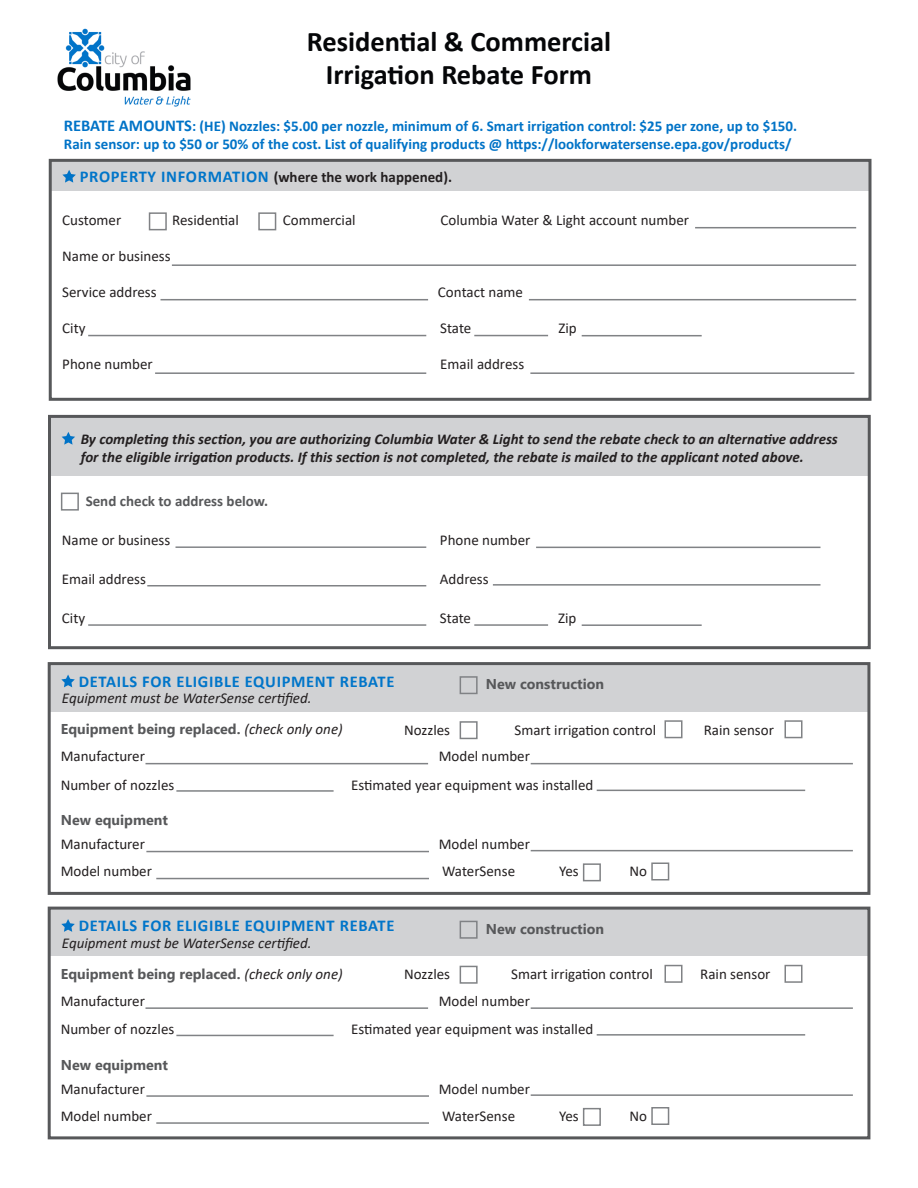
<style>
.page{position:relative;width:918px;height:1188px;background:#fff}
.page>*{position:absolute;margin:0;border:0;box-sizing:border-box;transform-origin:0 0}
.t1{font:700 28.5px/32.4px "Calibri";color:#050608;text-align:center}
.t2{font:700 16.5px "Calibri";letter-spacing:.04em;color:#0075c9}
.t3{font:15px "Calibri";color:#231f20}
.t4{font:italic 700 15px/18px "Calibri";color:#231f20}
.t5{font:700 15px/18px "Calibri";color:#0073c7}
.t6{font:italic 15px "Calibri";color:#231f20}
.t7{font:700 15px "Calibri";color:#231f20}
.t8{font:700 15px "Calibri";color:#57585a}
.t9{font:700 14.25px "Segoe UI";color:#57585a}
.s1{font-size:16.5px}
.s2{font-size:16.5px;color:#0075c9}
.s3{font-family:"Calibri";font-weight:400;font-style:italic;font-size:15px;color:#231f20}
</style>
<div class="page">
<div style="left:51px;top:160px;width:820px;height:31px;background:#d1d2d4"></div>
<img style="left:57px;top:28px;width:134px;height:79px">
<hr style="left:155px;top:372px;width:271px;height:2px;background:#808285">
<div style="left:149px;top:212px;width:18px;height:18px;border:2px solid #808285"></div>
<div style="left:258px;top:212px;width:18px;height:18px;border:2px solid #808285"></div>
<hr style="left:172px;top:264px;width:684px;height:2px;background:#808285">
<hr style="left:160px;top:299px;width:268px;height:1px;background:#808285">
<hr style="left:530px;top:372px;width:324px;height:2px;background:#808285">
<hr style="left:695px;top:227px;width:161px;height:1px;background:#808285">
<hr style="left:88px;top:335px;width:338px;height:1px;background:#808285">
<hr style="left:474px;top:335px;width:74px;height:1px;background:#808285">
<hr style="left:582px;top:335px;width:120px;height:1px;background:#808285">
<hr style="left:529px;top:299px;width:327px;height:1px;background:#808285">
<div style="left:49px;top:159px;width:823px;height:242px;border:3px solid #57585a"></div>
<svg style="left:62px;top:170px;width:14px;height:13px"></svg>
<div style="left:50px;top:417px;width:820px;height:59px;background:#d1d2d4"></div>
<div style="left:48px;top:415px;width:823px;height:234px;border:3px solid #57585a"></div>
<svg style="left:62px;top:432px;width:13px;height:13px"></svg>
<hr style="left:176px;top:546px;width:250px;height:2px;background:#808285">
<hr style="left:536px;top:547px;width:284px;height:1px;background:#808285">
<hr style="left:147px;top:585px;width:279px;height:1px;background:#808285">
<hr style="left:493px;top:584px;width:327px;height:2px;background:#808285">
<hr style="left:88px;top:624px;width:338px;height:2px;background:#808285">
<hr style="left:474px;top:624px;width:74px;height:2px;background:#808285">
<hr style="left:582px;top:624px;width:120px;height:2px;background:#808285">
<div style="left:61px;top:493px;width:18px;height:18px;border:2px solid #808285"></div>
<div style="left:49px;top:663px;width:820px;height:49px;background:#d1d2d4"></div>
<div style="left:583px;top:863px;width:18px;height:18px;border:2px solid #808285"></div>
<hr style="left:146px;top:763px;width:282px;height:1px;background:#808285">
<div style="left:651px;top:862px;width:18px;height:18px;border:2px solid #808285"></div>
<svg style="left:61px;top:675px;width:14px;height:12px"></svg>
<hr style="left:597px;top:790px;width:208px;height:1px;background:#808285">
<hr style="left:176px;top:790px;width:158px;height:2px;background:#808285">
<hr style="left:531px;top:763px;width:322px;height:1px;background:#808285">
<hr style="left:146px;top:851px;width:283px;height:1px;background:#808285">
<hr style="left:531px;top:850px;width:322px;height:1px;background:#808285">
<hr style="left:156px;top:878px;width:273px;height:1px;background:#808285">
<div style="left:460px;top:721px;width:18px;height:18px;border:2px solid #808285"></div>
<div style="left:664px;top:720px;width:18px;height:18px;border:2px solid #808285"></div>
<div style="left:784px;top:720px;width:18px;height:18px;border:2px solid #808285"></div>
<div style="left:460px;top:676px;width:18px;height:18px;border:2px solid #808285"></div>
<div style="left:49px;top:908px;width:820px;height:48px;background:#d1d2d4"></div>
<div style="left:583px;top:1108px;width:18px;height:18px;border:2px solid #808285"></div>
<hr style="left:146px;top:1007px;width:282px;height:2px;background:#808285">
<div style="left:651px;top:1107px;width:18px;height:18px;border:2px solid #808285"></div>
<svg style="left:61px;top:919px;width:14px;height:13px"></svg>
<hr style="left:597px;top:1034px;width:208px;height:2px;background:#808285">
<hr style="left:176px;top:1035px;width:158px;height:1px;background:#808285">
<hr style="left:531px;top:1007px;width:322px;height:2px;background:#808285">
<hr style="left:146px;top:1095px;width:283px;height:2px;background:#808285">
<hr style="left:531px;top:1094px;width:322px;height:2px;background:#808285">
<hr style="left:156px;top:1122px;width:273px;height:2px;background:#808285">
<div style="left:460px;top:966px;width:18px;height:18px;border:2px solid #808285"></div>
<div style="left:664px;top:965px;width:18px;height:18px;border:2px solid #808285"></div>
<div style="left:784px;top:965px;width:18px;height:18px;border:2px solid #808285"></div>
<div style="left:460px;top:921px;width:18px;height:18px;border:2px solid #808285"></div>
<div style="left:48px;top:662px;width:822px;height:233px;border:3px solid #57585a"></div>
<div style="left:48px;top:907px;width:822px;height:232px;border:3px solid #57585a"></div>
<p class="t1" style="left:307px;top:25px;width:306px">Residential &amp; Commercial<br>Irrigation Rebate Form</p>
<p class="t5" style="left:64px;top:117px;width:735px"><span class="s1">REBATE AMOUNTS</span>: (HE) Nozzles: $5.00 per nozzle, minimum of 6. Smart irrigation control: $25 per zone, up to $150.<br>Rain sensor: up to $50 or 50% of the cost. List of qualifying products @ https://lookforwatersense.epa.gov/products/</p>
<p class="t7" style="left:80px;top:166px;width:374px"><span class="s2">PROPERTY INFORMATION</span> (where the work happened).</p>
<p class="t3" style="left:62px;top:210px;width:61px">Customer</p>
<p class="t3" style="left:172px;top:210px;width:68px">Residential</p>
<p class="t3" style="left:283px;top:210px;width:74px">Commercial</p>
<p class="t3" style="left:440px;top:210px;width:250px">Columbia Water &amp; Light account number</p>
<p class="t3" style="left:62px;top:246px;width:110px">Name or business</p>
<p class="t3" style="left:62px;top:282px;width:96px">Service address</p>
<p class="t3" style="left:438px;top:282px;width:87px">Contact name</p>
<p class="t3" style="left:62px;top:318px;width:25px">City</p>
<p class="t3" style="left:440px;top:318px;width:33px">State</p>
<p class="t3" style="left:558px;top:318px;width:20px">Zip</p>
<p class="t3" style="left:62px;top:354px;width:92px">Phone number</p>
<p class="t3" style="left:440px;top:354px;width:85px">Email address</p>
<p class="t4" style="left:81px;top:430px;width:759px">By completing this section, you are authorizing Columbia Water &amp; Light to send the rebate check to an alternative address for the eligible irrigation products. If this section is not completed, the rebate is mailed to the applicant noted above.</p>
<p class="t8" style="left:86px;top:490px;width:184px">Send check to address below.</p>
<p class="t3" style="left:62px;top:529px;width:110px">Name or business</p>
<p class="t3" style="left:440px;top:529px;width:92px">Phone number</p>
<p class="t3" style="left:62px;top:568px;width:85px">Email address</p>
<p class="t3" style="left:440px;top:568px;width:50px">Address</p>
<p class="t3" style="left:62px;top:607px;width:25px">City</p>
<p class="t3" style="left:440px;top:607px;width:33px">State</p>
<p class="t3" style="left:558px;top:607px;width:20px">Zip</p>
<p class="t2" style="left:79px;top:669px;width:317px">DETAILS FOR ELIGIBLE EQUIPMENT REBATE</p>
<p class="t6" style="left:62px;top:688px;width:251px">Equipment must be WaterSense certified.</p>
<p class="t9" style="left:486px;top:671px;width:120px">New construction</p>
<p class="t9" style="left:61px;top:716px;width:283px">Equipment being replaced. <span class="s3">(check only one)</span></p>
<p class="t3" style="left:61px;top:746px;width:86px">Manufacturer</p>
<p class="t3" style="left:439px;top:746px;width:93px">Model number</p>
<p class="t3" style="left:61px;top:775px;width:115px">Number of nozzles</p>
<p class="t3" style="left:351px;top:775px;width:244px">Estimated year equipment was installed</p>
<p class="t9" style="left:61px;top:807px;width:109px">New equipment</p>
<p class="t3" style="left:61px;top:834px;width:86px">Manufacturer</p>
<p class="t3" style="left:439px;top:834px;width:93px">Model number</p>
<p class="t3" style="left:61px;top:861px;width:93px">Model number</p>
<p class="t3" style="left:442px;top:861px;width:75px">WaterSense</p>
<p class="t3" style="left:559px;top:861px;width:21px">Yes</p>
<p class="t3" style="left:630px;top:861px;width:19px">No</p>
<p class="t3" style="left:404px;top:719px;width:48px">Nozzles</p>
<p class="t3" style="left:515px;top:719px;width:143px">Smart irrigation control</p>
<p class="t3" style="left:704px;top:719px;width:72px">Rain sensor</p>
<p class="t2" style="left:79px;top:914px;width:317px">DETAILS FOR ELIGIBLE EQUIPMENT REBATE</p>
<p class="t9" style="left:61px;top:960px;width:283px">Equipment being replaced. <span class="s3">(check only one)</span></p>
<p class="t3" style="left:61px;top:990px;width:86px">Manufacturer</p>
<p class="t3" style="left:439px;top:990px;width:93px">Model number</p>
<p class="t9" style="left:486px;top:915px;width:120px">New construction</p>
<p class="t6" style="left:62px;top:932px;width:251px">Equipment must be WaterSense certified.</p>
<p class="t3" style="left:404px;top:964px;width:48px">Nozzles</p>
<p class="t3" style="left:511px;top:964px;width:143px">Smart irrigation control</p>
<p class="t3" style="left:700px;top:964px;width:72px">Rain sensor</p>
<p class="t3" style="left:61px;top:1019px;width:115px">Number of nozzles</p>
<p class="t3" style="left:351px;top:1019px;width:244px">Estimated year equipment was installed</p>
<p class="t9" style="left:61px;top:1051px;width:109px">New equipment</p>
<p class="t3" style="left:61px;top:1078px;width:86px">Manufacturer</p>
<p class="t3" style="left:439px;top:1078px;width:93px">Model number</p>
<p class="t3" style="left:61px;top:1105px;width:93px">Model number</p>
<p class="t3" style="left:442px;top:1105px;width:75px">WaterSense</p>
<p class="t3" style="left:559px;top:1105px;width:21px">Yes</p>
<p class="t3" style="left:630px;top:1105px;width:19px">No</p>
</div>
